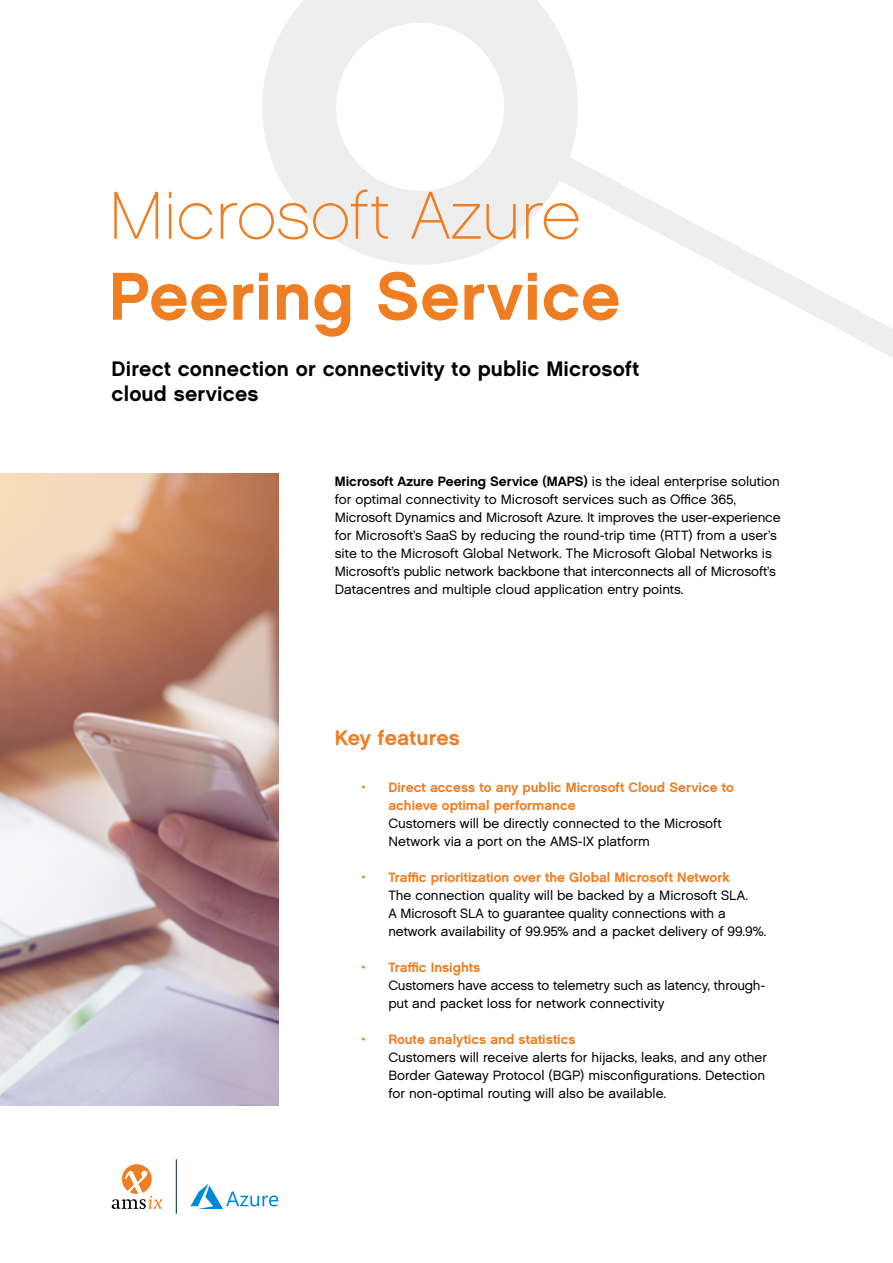
<style>
.page{position:relative;width:893px;height:1263px;background:#fff}
.page>*{position:absolute;margin:0;border:0;box-sizing:border-box;transform-origin:0 0}
.t1{font:67.5px "Chalet Paris Nineteen Sixty";letter-spacing:.01em;color:#ef7d22}
.t2{font:67.5px "Chalet New York Nineteen Sixty";letter-spacing:.01em;color:#ef7d22}
.t3{font:21px/25.2px "Chalet New York Nineteen Sixty";letter-spacing:.01em;color:#000}
.t4{font:21px "Chalet New York Nineteen Sixty";letter-spacing:.005em;color:#ef7d22}
.t5{font:13.5px/18px "Chalet London Nineteen Sixty";color:#000}
.t6{font:13.5px/18px "Chalet New York Nineteen Sixty";color:#ef7d22}
.t7{font:13.5px "Chalet New York Nineteen Sixty";color:#000}
.s1{font-family:"Chalet London Nineteen Sixty"}
</style>
<div class="page">
<svg style="left:586px;top:166px;width:307px;height:192px"></svg>
<svg style="left:262px;top:0;width:324px;height:265px;fill:#eee"></svg>
<img style="left:0;top:474px;width:278px;height:631px">
<svg style="left:190px;top:1184px;width:88px;height:25px"></svg>
<svg style="left:112px;top:1164px;width:50px;height:45px"></svg>
<hr style="left:176px;top:1159px;width:1px;height:55px;background:#001c3c">
<h1 class="t1" style="left:109px;top:176px;width:473px">Microsoft Azure</h1>
<h1 class="t2" style="left:109px;top:254px;width:513px">Peering Service</h1>
<h2 class="t3" style="left:112px;top:356px;width:529px">Direct connection or connectivity to public Microsoft cloud services</h2>
<p class="t7" style="left:335px;top:473px;width:446px">Microsoft Azure Peering Service (MAPS) <span class="s1">is the ideal enterprise solution</span></p>
<p class="t5" style="left:335px;top:490px;width:447px">for optimal connectivity to Microsoft services such as Office 365, Microsoft Dynamics and Microsoft Azure. It improves the user-experience for Microsoft’s SaaS by reducing the round-trip time (RTT) from a user’s site to the Microsoft Global Network. The Microsoft Global Networks is Microsoft’s public network backbone that interconnects all of Microsoft’s Datacentres and multiple cloud application entry points.</p>
<h2 class="t4" style="left:335px;top:724px;width:127px">Key features</h2>
<p class="t6" style="left:388px;top:778px;width:347px;text-indent:-27px">• Direct access to any public Microsoft Cloud Service to achieve optimal performance</p>
<p class="t5" style="left:388px;top:814px;width:335px">Customers will be directly connected to the Microsoft<br>Network via a port on the AMS-IX platform</p>
<p class="t6" style="left:361px;top:868px;width:370px">• Traffic prioritization over the Global Microsoft Network</p>
<p class="t5" style="left:388px;top:886px;width:379px">The connection quality will be backed by a Microsoft SLA.<br>A Microsoft SLA to guarantee quality connections with a network availability of 99.95% and a packet delivery of 99.9%.</p>
<p class="t6" style="left:361px;top:958px;width:120px">• Traffic Insights</p>
<p class="t5" style="left:388px;top:976px;width:378px">Customers have access to telemetry such as latency, through&shy;put and packet loss for network connectivity</p>
<p class="t6" style="left:361px;top:1030px;width:216px">• Route analytics and statistics</p>
<p class="t5" style="left:388px;top:1048px;width:380px">Customers will receive alerts for hijacks, leaks, and any other<br>Border Gateway Protocol (BGP) misconfigurations. Detection for non-optimal routing will also be available.</p>
</div>
